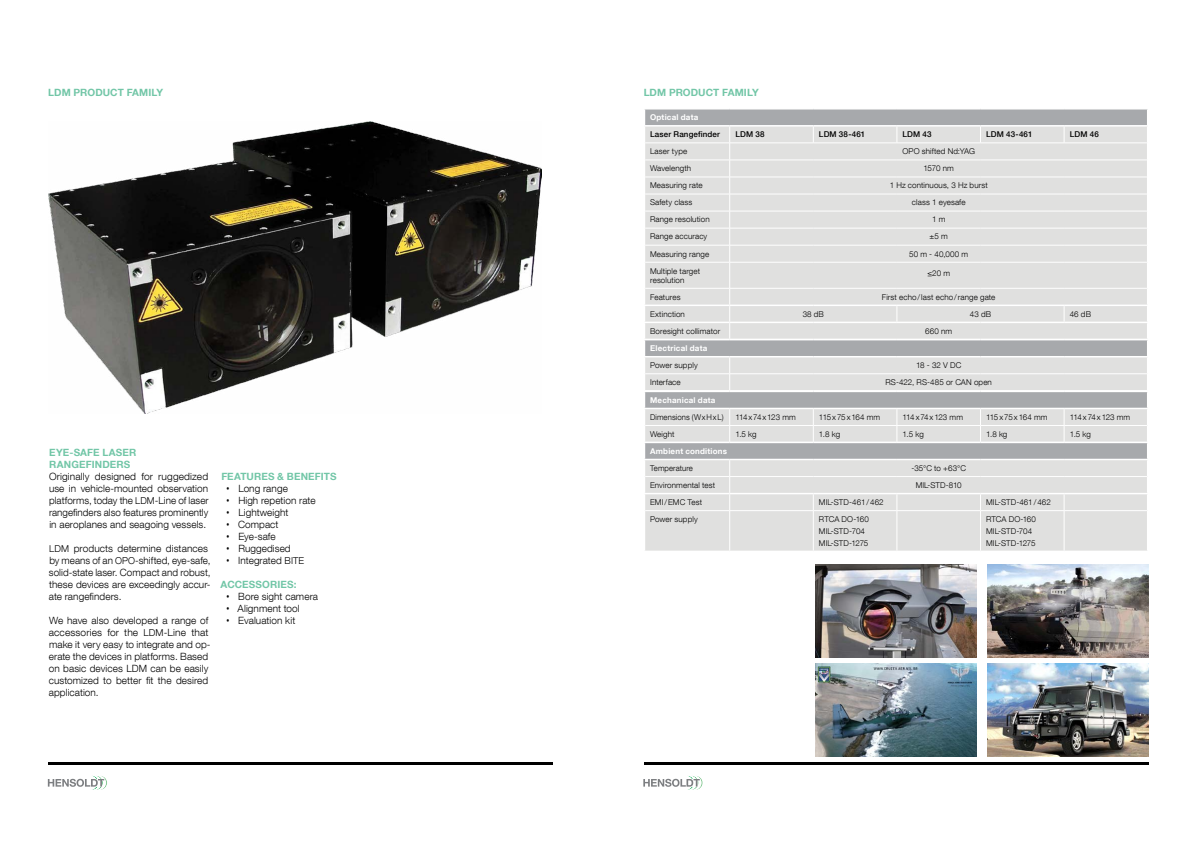
<style>
.page{position:relative;width:1191px;height:842px;background:#fff}
.page>*{position:absolute;margin:0;border:0;box-sizing:border-box;transform-origin:0 0}
.t1{font:300 10px/12px "Helvetica Neue LT Com";letter-spacing:.005em;color:#000}
.t2{font:700 10px/12px "Helvetica Neue LT Com";letter-spacing:.01em;color:#72c6a7}
.t3{font:300 8px/11.8px "Helvetica Neue LT Com";letter-spacing:.015em;color:#000}
.t4{font:700 8px "Helvetica Neue LT Com";letter-spacing:.025em;color:#fff}
.t5{font:500 8px "Helvetica Neue LT Com";letter-spacing:.02em;color:#000}
.s1{font-size:9.5px}
.s2{font-family:"Arial Narrow";font-weight:400}
</style>
<div class="page">
<hr style="left:643px;top:762px;width:505px;height:2px;background:#000">
<svg style="left:643px;top:776px;width:59px;height:14px"></svg>
<hr style="left:48px;top:762px;width:505px;height:2px;background:#000">
<svg style="left:48px;top:776px;width:59px;height:14px"></svg>
<img style="left:987px;top:663px;width:161px;height:94px">
<img style="left:987px;top:564px;width:161px;height:94px">
<img style="left:815px;top:663px;width:161px;height:94px">
<img style="left:815px;top:564px;width:161px;height:93px">
<img style="left:49px;top:122px;width:492px;height:292px">
<div style="left:645px;top:511px;width:502px;height:40px;background:#e0e0df"></div>
<hr style="left:729px;top:511px;width:1px;height:40px;background:#fff">
<hr style="left:813px;top:511px;width:1px;height:40px;background:#fff">
<hr style="left:896px;top:511px;width:1px;height:40px;background:#fff">
<hr style="left:980px;top:511px;width:1px;height:40px;background:#fff">
<hr style="left:1063px;top:511px;width:1px;height:40px;background:#fff">
<svg style="left:644px;top:109px;width:504px;height:401px;background:#d9d9d9"></svg>
<p class="t2" style="left:48px;top:86px;width:117px">LDM PRODUCT FAMILY</p>
<p class="t2" style="left:643px;top:86px;width:117px">LDM PRODUCT FAMILY</p>
<p class="t4" style="left:650px;top:112px;width:50px">OPTICAL DATA</p>
<p class="t5" style="left:650px;top:130px;width:71px">Laser Rangefinder</p>
<p class="t5" style="left:735px;top:130px;width:31px">LDM 38</p>
<p class="t5" style="left:819px;top:130px;width:48px">LDM 38-461</p>
<p class="t5" style="left:902px;top:130px;width:31px">LDM 43</p>
<p class="t5" style="left:986px;top:130px;width:48px">LDM 43-461</p>
<p class="t5" style="left:1069px;top:130px;width:31px">LDM 46</p>
<p class="t3" style="left:650px;top:145px;width:39px">Laser type</p>
<p class="t3" style="left:902px;top:145px;width:74px">OPO shifted Nd:YAG</p>
<p class="t3" style="left:650px;top:162px;width:42px">Wavelength</p>
<p class="t3" style="left:923px;top:162px;width:32px">1570 nm</p>
<p class="t3" style="left:650px;top:179px;width:54px">Measuring rate</p>
<p class="t3" style="left:889px;top:179px;width:100px">1 Hz continuous, 3 Hz burst</p>
<p class="t3" style="left:650px;top:196px;width:44px">Safety class</p>
<p class="t3" style="left:912px;top:196px;width:55px">class 1 eyesafe</p>
<p class="t3" style="left:650px;top:214px;width:61px">Range resolution</p>
<p class="t3" style="left:932px;top:214px;width:15px">1 m</p>
<p class="t3" style="left:650px;top:231px;width:59px">Range accuracy</p>
<p class="t3" style="left:929px;top:231px;width:20px">±5 m</p>
<p class="t3" style="left:650px;top:248px;width:61px">Measuring range</p>
<p class="t3" style="left:909px;top:248px;width:60px">50 m - 40,000 m</p>
<p class="t3" style="left:650px;top:266px;width:52px;line-height:9px">Multiple target resolution</p>
<p class="t3" style="left:927px;top:267px;width:24px">≤20 m</p>
<p class="t3" style="left:650px;top:291px;width:32px">Features</p>
<p class="t3" style="left:882px;top:291px;width:115px">First echo/last echo/range gate</p>
<p class="t3" style="left:650px;top:308px;width:36px">Extinction</p>
<p class="t3" style="left:802px;top:308px;width:23px">38 dB</p>
<p class="t3" style="left:970px;top:308px;width:23px">43 dB</p>
<p class="t3" style="left:1069px;top:308px;width:23px">46 dB</p>
<p class="t3" style="left:650px;top:325px;width:72px">Boresight collimator</p>
<p class="t3" style="left:925px;top:325px;width:28px">660 nm</p>
<p class="t4" style="left:650px;top:343px;width:59px">ELECTRICAL DATA</p>
<p class="t3" style="left:650px;top:359px;width:49px">Power supply</p>
<p class="t3" style="left:916px;top:359px;width:47px">18 - 32 V DC</p>
<p class="t3" style="left:650px;top:376px;width:32px">Interface</p>
<p class="t3" style="left:885px;top:376px;width:108px">RS-422, RS-485 or CAN open</p>
<p class="t4" style="left:650px;top:395px;width:67px">MECHANICAL DATA</p>
<p class="t3" style="left:650px;top:411px;width:75px">Dimensions (WxHxL)</p>
<p class="t3" style="left:735px;top:411px;width:62px">114x74x123 mm</p>
<p class="t3" style="left:819px;top:411px;width:63px">115x75x164 mm</p>
<p class="t3" style="left:902px;top:411px;width:62px">114x74x123 mm</p>
<p class="t3" style="left:986px;top:411px;width:63px">115x75x164 mm</p>
<p class="t3" style="left:1069px;top:411px;width:62px">114x74x123 mm</p>
<p class="t3" style="left:650px;top:428px;width:26px">Weight</p>
<p class="t3" style="left:735px;top:428px;width:23px">1.5 kg</p>
<p class="t3" style="left:819px;top:428px;width:23px">1.8 kg</p>
<p class="t3" style="left:902px;top:428px;width:23px">1.5 kg</p>
<p class="t3" style="left:986px;top:428px;width:23px">1.8 kg</p>
<p class="t3" style="left:1069px;top:428px;width:23px">1.5 kg</p>
<p class="t4" style="left:650px;top:446px;width:78px">AMBIENT CONDITIONS</p>
<p class="t3" style="left:650px;top:462px;width:44px">Temperature</p>
<p class="t3" style="left:911px;top:462px;width:56px">-35°C to +63°C</p>
<p class="t3" style="left:650px;top:479px;width:67px">Environmental test</p>
<p class="t3" style="left:915px;top:479px;width:48px">MIL-STD-810</p>
<p class="t3" style="left:650px;top:496px;width:53px">EMI/EMC Test</p>
<p class="t3" style="left:819px;top:496px;width:66px">MIL-STD-461/462</p>
<p class="t3" style="left:986px;top:496px;width:66px">MIL-STD-461/462</p>
<p class="t3" style="left:650px;top:513px;width:49px">Power supply</p>
<p class="t3" style="left:819px;top:513px;width:51px">RTCA DO-160<br>MIL-STD-704<br>MIL-STD-1275</p>
<p class="t3" style="left:986px;top:513px;width:51px">RTCA DO-160<br>MIL-STD-704<br>MIL-STD-1275</p>
<p class="t2" style="left:49px;top:446px;width:89px">EYE-SAFE LASER<br>RANGEFINDERS</p>
<p class="t1" style="left:49px;top:470px;width:161px;text-align:justify">Originally designed for ruggedized use in vehicle-mounted observation platforms, today the <span class="s1">LDM</span>-Line of laser rangefinders also features prominently in aeroplanes and seagoing vessels.</p>
<p class="t1" style="left:49px;top:542px;width:163px"><span class="s1">LDM</span> products determine distances by means of an <span class="s1">OPO</span>-shifted, eye-safe, solid-state laser. Compact and robust, these devices are exceedingly accur&shy;ate rangefinders.</p>
<p class="t1" style="left:49px;top:614px;width:163px">We have also developed a range of accessories for the <span class="s1">LDM</span>-Line that make it very easy to integrate and op&shy;erate the devices in platforms. Based on basic devices LDM can be easily customized to better fit the desired application.</p>
<p class="t2" style="left:221px;top:470px;width:117px">FEATURES &amp; BENEFITS</p>
<p class="t1" style="left:226px;top:482px;width:63px"><span class="s2">•</span> Long range</p>
<p class="t1" style="left:226px;top:494px;width:91px"><span class="s2">•</span> High repetion rate</p>
<p class="t1" style="left:226px;top:506px;width:63px"><span class="s2">•</span> Lightweight</p>
<p class="t1" style="left:226px;top:518px;width:53px"><span class="s2">•</span> Compact</p>
<p class="t1" style="left:226px;top:530px;width:51px"><span class="s2">•</span> Eye-safe</p>
<p class="t1" style="left:226px;top:542px;width:66px"><span class="s2">•</span> Ruggedised</p>
<p class="t1" style="left:226px;top:554px;width:79px"><span class="s2">•</span> Integrated <span class="s1">BITE</span></p>
<p class="t2" style="left:221px;top:578px;width:77px">ACCESSORIES:</p>
<p class="t1" style="left:226px;top:590px;width:93px"><span class="s2">•</span> Bore sight camera</p>
<p class="t1" style="left:226px;top:602px;width:75px"><span class="s2">•</span> Alignment tool</p>
<p class="t1" style="left:226px;top:614px;width:70px"><span class="s2">•</span> Evaluation kit</p>
</div>
